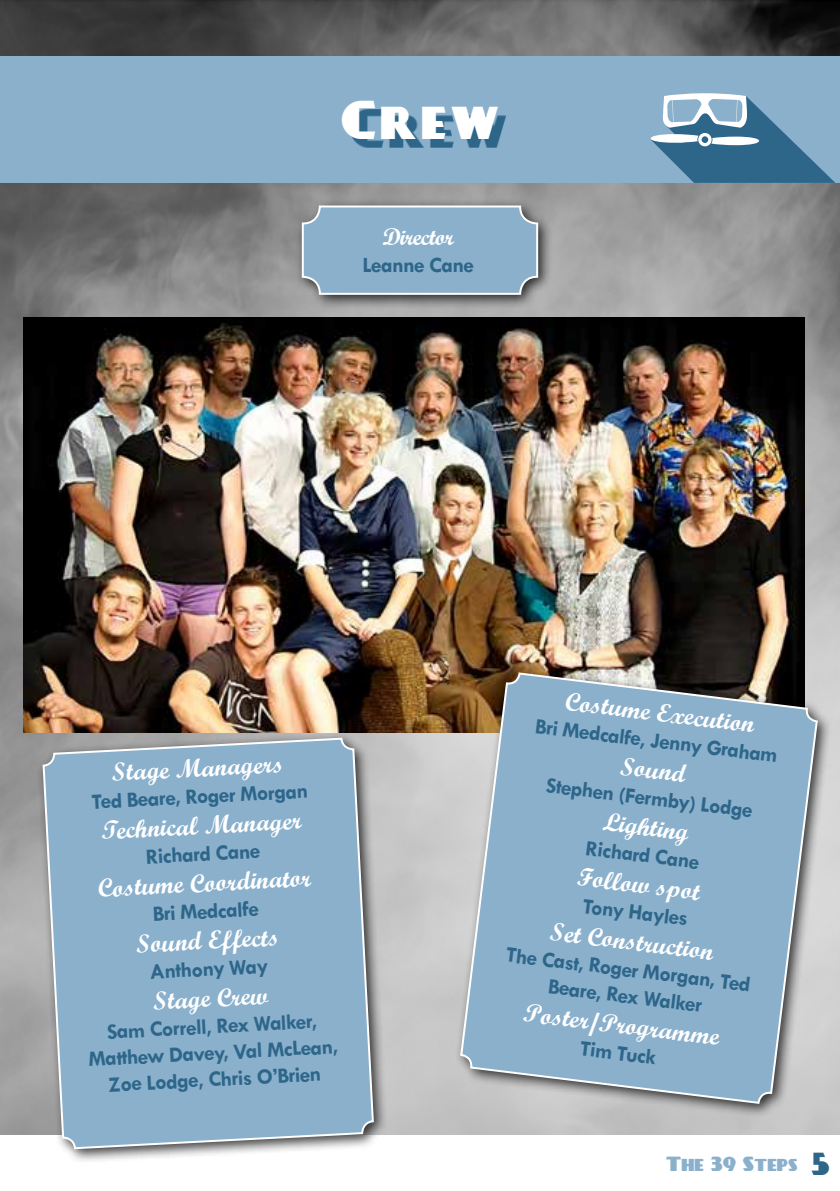
<style>
.page{position:relative;width:840px;height:1191px;background:#fff}
.page>*{position:absolute;margin:0;border:0;box-sizing:border-box;transform-origin:0 0}
.t1{font:48px "Day Poster Black NF";color:#fff}
.t2{font:26px "Wrexham Script";color:#fff}
.t3{font:24px "Wrexham Script";letter-spacing:-.03em;color:#fff}
.t4{font:700 22px/26.4px "Tw Cen";letter-spacing:-.03em;color:#2e668a;text-align:center}
.t5{font:18px "Day Poster Black NF";color:#8ab0cc}
.s1{font-size:28px;color:#2e668a}
</style>
<div class="page">
<img style="left:0;top:0;width:839px;height:1134px">
<img style="left:24px;top:317px;width:779px;height:415px">
<div style="left:294px;top:198px;width:258px;height:111px;background:#000;opacity:.75"></div>
<div style="left:302px;top:206px;width:235px;height:88px;background:#8ab0cc;border-radius:17px"></div>
<div style="left:301px;top:205px;width:237px;height:90px;border:2px solid #fff;border-radius:17px"></div>
<div style="left:36px;top:731px;width:352px;height:432px;background:#000;opacity:.75"></div>
<svg style="left:41px;top:736px;width:334px;height:414px;background:#8eafc8"></svg>
<div style="left:453px;top:666px;width:378px;height:451px;background:#000;opacity:.75"></div>
<svg style="left:459px;top:671px;width:359px;height:434px;background:#90adc2"></svg>
<div style="left:0;top:57px;width:839px;height:126px;background:#8ab0cc"></div>
<svg style="left:650px;top:93px;width:184px;height:90px"></svg>
<svg style="left:350px;top:109px;width:155px;height:38px"></svg>
<h1 class="t1" style="left:340px;top:90px;width:160px">Crew</h1>
<p class="t3" style="left:382px;top:222px;width:73px">Director</p>
<p class="t4" style="left:362px;top:251px;width:113px">Leanne Cane</p>
<p class="t2" style="left:111px;top:756px;width:173px;rotate:-3deg">Stage Managers</p>
<p class="t4" style="left:91px;top:788px;width:218px;rotate:-3deg">Ted Beare, Roger Morgan</p>
<p class="t2" style="left:100px;top:814px;width:202px;rotate:-3deg">Technical Manager</p>
<p class="t4" style="left:145px;top:843px;width:116px;rotate:-3deg">Richard Cane</p>
<p class="t2" style="left:97px;top:872px;width:214px;rotate:-3deg">Costume Coordinator</p>
<p class="t4" style="left:152px;top:900px;width:108px;rotate:-3deg">Bri Medcalfe</p>
<p class="t2" style="left:135px;top:928px;width:145px;rotate:-3deg">Sound Effects</p>
<p class="t4" style="left:149px;top:958px;width:120px;rotate:-3deg">Anthony Way</p>
<p class="t2" style="left:152px;top:985px;width:117px;rotate:-3deg">Stage Crew</p>
<p class="t4" style="left:86px;top:1019px;width:251px;rotate:-3deg">Sam Correll, Rex Walker,<br>Matthew Davey, Val McLean,<br>Zoe Lodge, Chris O’Brien</p>
<p class="t2" style="left:567px;top:685px;width:192px;rotate:7deg">Costume Execution</p>
<p class="t4" style="left:537px;top:712px;width:245px;rotate:7deg">Bri Medcalfe, Jenny Graham</p>
<p class="t2" style="left:622px;top:750px;width:67px;rotate:7deg">Sound</p>
<p class="t4" style="left:547px;top:771px;width:209px;rotate:7deg">Stephen (Fermby) Lodge</p>
<p class="t2" style="left:604px;top:806px;width:88px;rotate:7deg">Lighting</p>
<p class="t4" style="left:587px;top:834px;width:116px;rotate:7deg">Richard Cane</p>
<p class="t2" style="left:579px;top:860px;width:125px;rotate:7deg">Follow spot</p>
<p class="t4" style="left:584px;top:892px;width:107px;rotate:7deg">Tony Hayles</p>
<p class="t2" style="left:552px;top:915px;width:166px;rotate:7deg">Set Construction</p>
<p class="t4" style="left:507px;top:940px;width:247px;rotate:7deg">The Cast, Roger Morgan, Ted<br>Beare, Rex Walker</p>
<p class="t2" style="left:525px;top:996px;width:198px;rotate:7deg">Poster/Programme</p>
<p class="t4" style="left:581px;top:1034px;width:78px;rotate:7deg">Tim Tuck</p>
<p class="t5" style="left:665px;top:1152px;width:165px">The 39 Steps <span class="s1">5</span></p>
</div>
